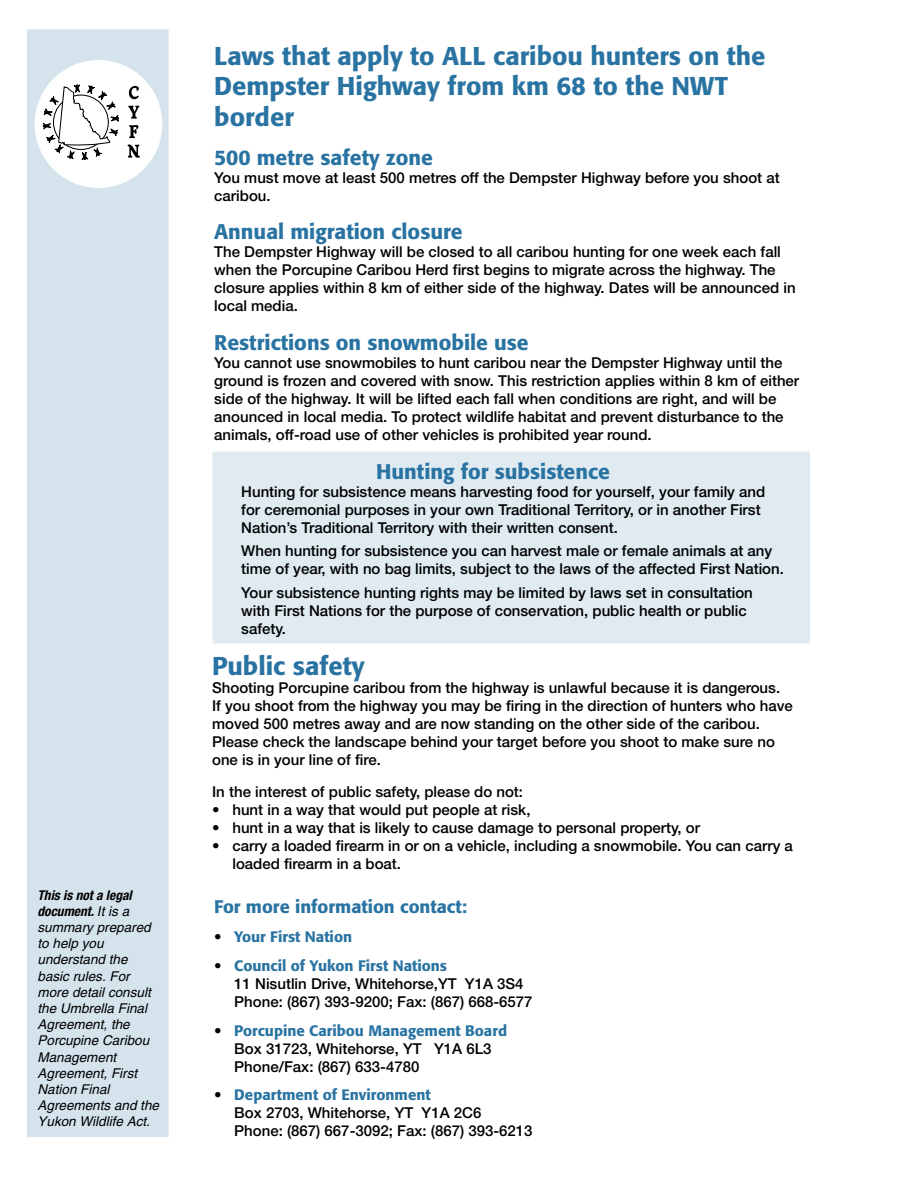
<style>
.page{position:relative;width:918px;height:1188px;background:#fff}
.page>*{position:absolute;margin:0;border:0;box-sizing:border-box;transform-origin:0 0}
.Back_page_headings{font:500 25.5px/30.6px "Formata";color:#2973a2}
.Back_page_body_text{font:500 21px "Formata";color:#2973a2}
.Back_page_headings-2{font:500 21px "Formata";color:#2973a2}
.Back_page_headings-3{font:500 18px "Formata";color:#2973a2}
.Back_page_body_text-2{font:500 15px/18px "Helvetica Neue";color:#000}
.t1{font:500 15px "Formata";color:#2973a2}
.t2{font:italic 13.5px/16.2px "Helvetica";color:#000}
.s1{font-family:"Helvetica Neue";font-weight:700;font-stretch:condensed}
.s2{font-family:"Helvetica Neue";color:#000}
</style>
<div class="page">
<div style="left:213px;top:452px;width:596px;height:191px;background:#dfeaf1"></div>
<div style="left:213px;top:452px;width:597px;height:192px;border:2px solid #dfeaf1"></div>
<div style="left:28px;top:30px;width:140px;height:1106px;background:#d4e3ec"></div>
<div style="left:27px;top:29px;width:142px;height:1108px;border:2px solid #d4e3ec"></div>
<div style="left:35px;top:61px;width:127px;height:126px;background:#fff;border-radius:50%"></div>
<svg style="left:43px;top:84px;width:76px;height:76px"></svg>
<svg style="left:129px;top:86px;width:10px;height:13px"></svg>
<svg style="left:128px;top:106px;width:11px;height:13px"></svg>
<svg style="left:129px;top:125px;width:10px;height:13px"></svg>
<svg style="left:127px;top:144px;width:13px;height:14px"></svg>
<p class="Back_page_headings" style="left:214px;top:40px;width:553px">Laws that apply to ALL caribou hunters on the<br>Dempster Highway from km 68 to the NWT border</p>
<p class="Back_page_headings-2" style="left:214px;top:144px;width:220px">500 metre safety zone</p>
<p class="Back_page_body_text-2" style="left:214px;top:168px;width:567px">You must move at least 500 metres off the Dempster Highway before you shoot at caribou.</p>
<p class="Back_page_body_text" style="left:214px;top:219px;width:250px">Annual migration closure</p>
<p class="Back_page_body_text-2" style="left:214px;top:243px;width:583px">The Dempster Highway will be closed to all caribou hunting for one week each fall when the Porcupine Caribou Herd first begins to migrate across the highway. The closure applies within 8 km of either side of the highway. Dates will be announced in local media.</p>
<p class="Back_page_body_text" style="left:214px;top:330px;width:316px">Restrictions on snowmobile use</p>
<p class="Back_page_body_text-2" style="left:214px;top:354px;width:586px">You cannot use snowmobiles to hunt caribou near the Dempster Highway until the ground is frozen and covered with snow. This restriction applies within 8 km of either side of the highway. It will be lifted each fall when conditions are right, and will be anounced in local media. To protect wildlife habitat and prevent disturbance to the animals, off-road use of other vehicles is prohibited year round.</p>
<p class="Back_page_body_text" style="left:376px;top:458px;width:235px">Hunting for subsistence</p>
<p class="Back_page_body_text-2" style="left:241px;top:482px;width:526px">Hunting for subsistence means harvesting food for yourself, your family and for ceremonial purposes in your own Traditional Territory, or in another First<br>Nation’s Traditional Territory with their written consent.</p>
<p class="Back_page_body_text-2" style="left:241px;top:542px;width:544px">When hunting for subsistence you can harvest male or female animals at any time of year, with no bag limits, subject to the laws of the affected First Nation.</p>
<p class="Back_page_body_text-2" style="left:241px;top:583px;width:513px">Your subsistence hunting rights may be limited by laws set in consultation with First Nations for the purpose of conservation, public health or public safety.</p>
<p class="Back_page_headings" style="left:212px;top:650px;width:154px">Public safety</p>
<p class="Back_page_body_text-2" style="left:212px;top:678px;width:582px">Shooting Porcupine caribou from the highway is unlawful because it is dangerous.<br>If you shoot from the highway you may be firing in the direction of hunters who have moved 500 metres away and are now standing on the other side of the caribou.<br>Please check the landscape behind your target before you shoot to make sure no one is in your line of fire.</p>
<p class="Back_page_body_text-2" style="left:212px;top:783px;width:312px">In the interest of public safety, please do not:</p>
<p class="Back_page_body_text-2" style="left:212px;top:801px;width:320px">• hunt in a way that would put people at risk,</p>
<p class="Back_page_body_text-2" style="left:212px;top:819px;width:489px">• hunt in a way that is likely to cause damage to personal property, or</p>
<p class="Back_page_body_text-2" style="left:232px;top:837px;width:562px;text-indent:-20px">• carry a loaded firearm in or on a vehicle, including a snowmobile. You can carry a loaded firearm in a boat.</p>
<p class="t2" style="left:38px;top:887px;width:123px"><span class="s1">This is not a legal document.</span> It is a summary prepared to help you understand the basic rules. For more detail consult the Umbrella Final<br>Agreement, the<br>Porcupine Caribou<br>Management<br>Agreement, First<br>Nation Final<br>Agreements and the<br>Yukon Wildlife Act.</p>
<p class="Back_page_headings-3" style="left:214px;top:896px;width:255px">For more information contact:</p>
<p class="t1" style="left:214px;top:928px;width:140px"><span class="s2">•</span> Your First Nation</p>
<p class="t1" style="left:214px;top:956px;width:235px"><span class="s2">•</span> Council of Yukon First Nations</p>
<p class="Back_page_body_text-2" style="left:234px;top:974px;width:291px">11 Nisutlin Drive, Whitehorse,YT Y1A 3S4</p>
<p class="Back_page_body_text-2" style="left:234px;top:992px;width:300px">Phone: (867) 393-9200; Fax: (867) 668-6577</p>
<p class="t1" style="left:214px;top:1021px;width:295px"><span class="s2">•</span> Porcupine Caribou Management Board</p>
<p class="Back_page_body_text-2" style="left:234px;top:1039px;width:259px">Box 31723, Whitehorse, YT Y1A 6L3</p>
<p class="Back_page_body_text-2" style="left:234px;top:1057px;width:187px">Phone/Fax: (867) 633-4780</p>
<p class="t1" style="left:214px;top:1086px;width:218px"><span class="s2">•</span> Department of Environment</p>
<p class="Back_page_body_text-2" style="left:234px;top:1104px;width:249px">Box 2703, Whitehorse, YT Y1A 2C6</p>
<p class="Back_page_body_text-2" style="left:234px;top:1122px;width:300px">Phone: (867) 667-3092; Fax: (867) 393-6213</p>
</div>
